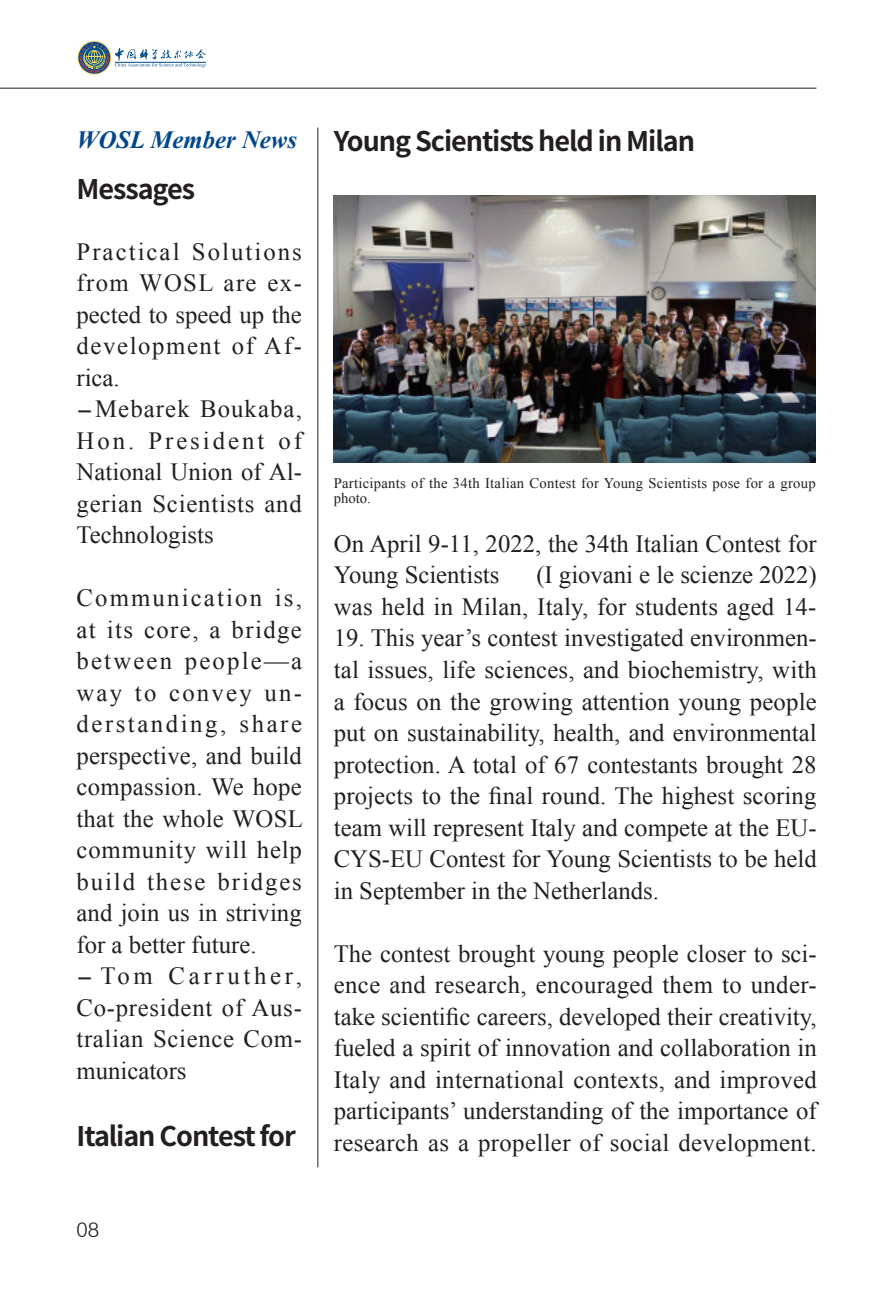
<style>
.page{position:relative;width:893px;height:1295px;background:#fff}
.page>*{position:absolute;margin:0;border:0;box-sizing:border-box;transform-origin:0 0}
.二级标题{font:700 27px "Source Han Sans CN";letter-spacing:-.04em;color:#231f20}
.正文{font:24.75px/31.5px "Times New Roman";color:#231f20;text-align:justify}
.正文-2{font:24.75px/31.5px "Times New Roman";color:#231f20;text-align:justify;scale:2 1}
.页眉{font:italic 700 24.75px "Times New Roman";color:#00478b}
.t1{font:18px "FZLTXIHK GBK1 0";color:#231f20}
.图注{font:14.62px/15.8px "Times New Roman";letter-spacing:.02em;color:#231f20}
</style>
<div class="page">
<svg style="left:77px;top:41px;width:34px;height:34px"></svg>
<svg style="left:78px;top:42px;width:32px;height:32px"></svg>
<svg style="left:80px;top:43px;width:29px;height:30px"></svg>
<svg style="left:115px;top:48px;width:91px;height:19px"></svg>
<hr style="left:0;top:88px;width:816px;height:1px;background:#231f20">
<hr style="left:317px;top:128px;width:1px;height:1039px;background:#231f20">
<img style="left:334px;top:196px;width:482px;height:267px">
<p class="页眉" style="left:77px;top:123px;width:222px">WOSL Member News</p>
<p class="二级标题" style="left:77px;top:173px;width:120px">Messages</p>
<p class="正文" style="left:77px;top:235px;width:227px">Practical Solutions from WOSL are ex&shy;pected to speed up the development of Af&shy;rica.</p>
<p class="正文-2" style="left:77px;top:393px;width:114px">-Mebarek Boukaba, Hon. President of National Union of Al&shy;gerian Scientists and Technologists</p>
<p class="正文" style="left:77px;top:582px;width:228px">Communication is, at its core, a bridge between people—a way to convey un&shy;derstanding, share perspective, and build compassion. We hope that the whole WOSL community will help build these bridges and join us in striving for a better future.</p>
<p class="正文-2" style="left:77px;top:960px;width:114px">-Tom Carruther, Co-president of Aus&shy;tralian Science Com&shy;municators</p>
<p class="二级标题" style="left:77px;top:1121px;width:221px">Italian Contest for</p>
<p class="t1" style="left:77px;top:1220px;width:24px">08</p>
<p class="二级标题" style="left:334px;top:126px;width:363px">Young Scientists held in Milan</p>
<p class="图注" style="left:334px;top:474px;width:483px">Participants of the 34th Italian Contest for Young Scientists pose for a group photo.</p>
<p class="正文" style="left:334px;top:527px;width:484px">On April 9-11, 2022, the 34th Italian Contest for<br>Young Scientists</p>
<p class="正文" style="left:334px;top:559px;width:484px;text-align:right">(I giovani e le scienze 2022)<br>was held in Milan, Italy, for students aged 14-</p>
<p class="正文" style="left:334px;top:622px;width:485px">19. This year’s contest investigated environmen&shy;tal issues, life sciences, and biochemistry, with a focus on the growing attention young people put on sustainability, health, and environmental protection. A total of 67 contestants brought 28 projects to the final round. The highest scoring team will represent Italy and compete at the EU-CYS-EU Contest for Young Scientists to be held in September in the Netherlands.</p>
<p class="正文" style="left:334px;top:937px;width:485px">The contest brought young people closer to sci&shy;ence and research, encouraged them to under&shy;take scientific careers, developed their creativity, fueled a spirit of innovation and collaboration in Italy and international contexts, and improved participants’ understanding of the importance of research as a propeller of social development.</p>
</div>
